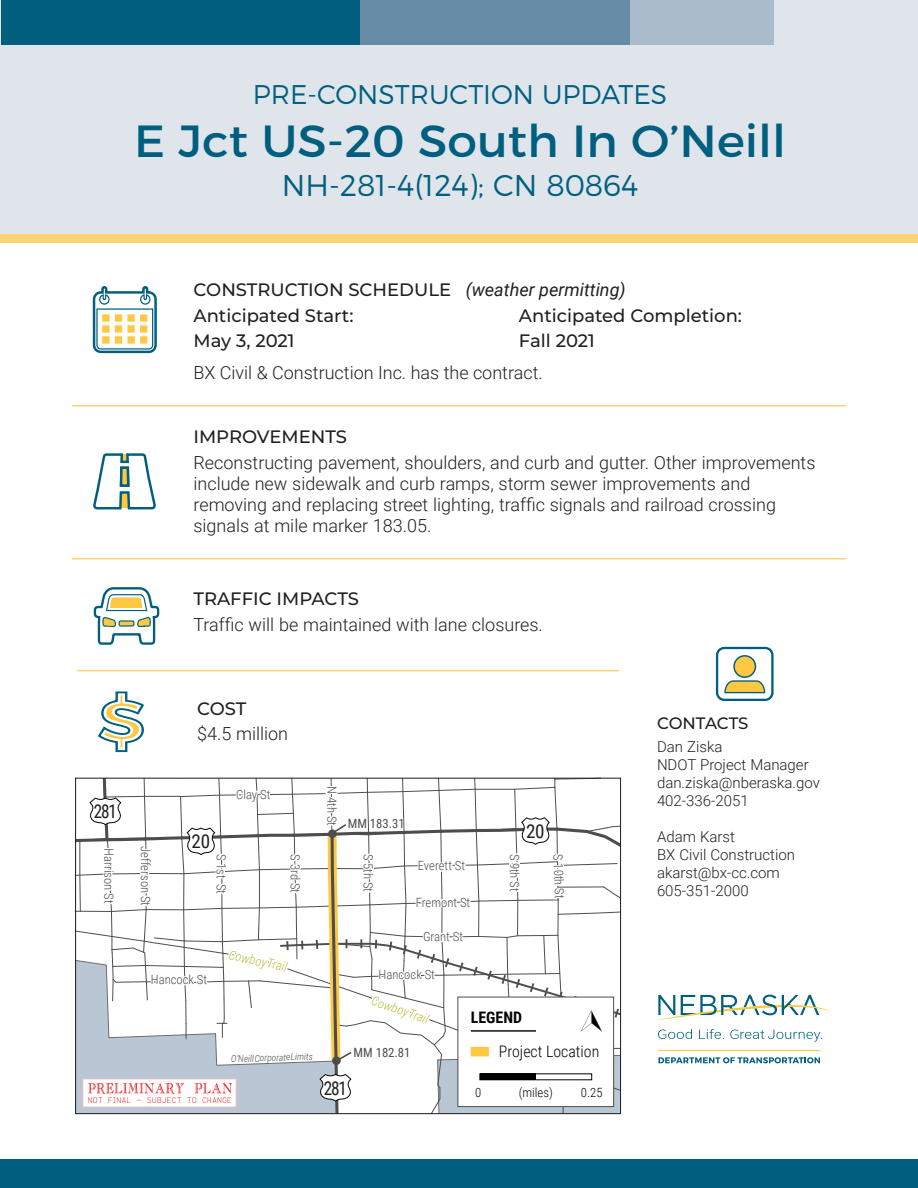
<style>
.page{position:relative;width:918px;height:1188px;background:#fff}
.page>*{position:absolute;margin:0;border:0;box-sizing:border-box;transform-origin:0 0}
.t1{font:45px "Montserrat";color:#005f7f;scale:1.05 1}
.t2{font:300 30px "Montserrat";color:#005f7f}
.t3{font:300 27px "Montserrat";color:#005f7f}
.t4{font:19.05px "Roboto Condensed";letter-spacing:-.06em;color:#201d1e;scale:.9 1}
.t5{font:19.05px "Roboto Condensed";letter-spacing:-.06em;color:#201d1e}
.t6{font:300 18px/21px "Roboto";color:#231f20}
.t7{font:500 18px/25.5px "Montserrat";color:#231f20}
.t8{font:500 16.5px "Montserrat";letter-spacing:-.01em;color:#231f20}
.t9{font:300 15.9px "Roboto Condensed";color:#040503}
.t10{font:700 15.9px "Roboto Condensed";color:#040503}
.t11{font:300 15px/18px "Roboto";color:#231f20}
.t12{font:300 12.75px "Roboto Condensed";color:#4d4d4f}
.t13{font:italic 300 12.75px "Roboto Condensed";color:#babf33}
.t14{font:12.75px "Roboto Condensed";color:#4d4d4f}
.t15{font:300 12.75px "Roboto Condensed";color:#040503}
.t16{font:italic 300 9.6px "Roboto Condensed";color:#4d4d4f}
.s1{font-family:"Roboto";font-weight:400;font-style:italic}
</style>
<div class="page">
<div style="left:1px;top:0;width:917px;height:236px;background:#dfe5eb"></div>
<div style="left:1px;top:0;width:360px;height:45px;background:#005f7f"></div>
<div style="left:360px;top:0;width:270px;height:45px;background:#678ca5"></div>
<div style="left:630px;top:0;width:144px;height:45px;background:#aabbcb"></div>
<div style="left:0;top:1159px;width:918px;height:29px;background:#005f7f"></div>
<div style="left:0;top:234px;width:918px;height:9px;background:#fed376"></div>
<hr style="left:72px;top:405px;width:774px;height:1px;background:#fed376">
<svg style="left:92px;top:286px;width:65px;height:68px"></svg>
<hr style="left:77px;top:670px;width:542px;height:1px;background:#fed376">
<svg style="left:93px;top:453px;width:63px;height:57px"></svg>
<svg style="left:93px;top:587px;width:67px;height:58px"></svg>
<div style="left:716px;top:647px;width:58px;height:54px;border:2px solid #005f7f;border-radius:7px"></div>
<div style="left:734px;top:656px;width:21px;height:21px;background:#fec843;border-radius:50%"></div>
<div style="left:733px;top:655px;width:23px;height:23px;border:1px solid #005f7f;border-radius:50%"></div>
<svg style="left:724px;top:680px;width:42px;height:14px"></svg>
<svg style="left:76px;top:778px;width:545px;height:336px"></svg>
<img style="left:82px;top:1078px;width:154px;height:29px">
<hr style="left:72px;top:558px;width:774px;height:2px;background:#fed376">
<svg style="left:98px;top:691px;width:46px;height:62px"></svg>
<svg style="left:658px;top:1057px;width:162px;height:6px"></svg>
<svg style="left:699px;top:1029px;width:25px;height:10px"></svg>
<svg style="left:656px;top:995px;width:173px;height:26px"></svg>
<hr style="left:658px;top:1050px;width:162px;height:1px;background:#fec842">
<svg style="left:658px;top:1029px;width:34px;height:10px"></svg>
<svg style="left:730px;top:1030px;width:92px;height:12px"></svg>
<h3 class="t3" style="left:253px;top:78px;width:416px">PRE-CONSTRUCTION UPDATES</h3>
<h1 class="t1" style="left:134px;top:113px;width:622px">E Jct US-20 South In O’Neill</h1>
<h2 class="t2" style="left:282px;top:167px;width:358px">NH-281-4(124); CN 80864</h2>
<p class="t7" style="left:194px;top:276px;width:434px">CONSTRUCTION SCHEDULE <span class="s1">(weather permitting)<br></span>Anticipated Start:</p>
<p class="t7" style="left:519px;top:302px;width:225px">Anticipated Completion:</p>
<p class="t7" style="left:194px;top:327px;width:103px">May 3, 2021</p>
<p class="t7" style="left:519px;top:327px;width:77px">Fall 2021</p>
<p class="t6" style="left:194px;top:361px;width:351px">BX Civil &amp; Construction Inc. has the contract.</p>
<p class="t7" style="left:194px;top:424px;width:155px">IMPROVEMENTS</p>
<p class="t6" style="left:194px;top:451px;width:623px">Reconstructing pavement, shoulders, and curb and gutter. Other improvements include new sidewalk and curb ramps, storm sewer improvements and removing and replacing street lighting, traffic signals and railroad crossing signals at mile marker 183.05.</p>
<p class="t7" style="left:194px;top:586px;width:167px">TRAFFIC IMPACTS</p>
<p class="t6" style="left:194px;top:613px;width:351px">Traffic will be maintained with lane closures.</p>
<p class="t4" style="left:94px;top:798px;width:28px">281</p>
<p class="t12" style="left:118px;top:848px;width:57px;rotate:90deg">Harrison St</p>
<p class="t7" style="left:197px;top:695px;width:51px">COST</p>
<p class="t6" style="left:197px;top:723px;width:93px">$4.5 million</p>
<p class="t12" style="left:155px;top:846px;width:61px;rotate:90deg">Jefferson St</p>
<p class="t12" style="left:236px;top:785px;width:36px">Clay St</p>
<p class="t5" style="left:192px;top:828px;width:20px">20</p>
<p class="t12" style="left:230px;top:854px;width:42px;rotate:90deg">S 1st St</p>
<p class="t12" style="left:304px;top:854px;width:40px;rotate:90deg">S 3rd St</p>
<p class="t13" style="left:231px;top:946px;width:61px;rotate:12deg">CowboyTrail</p>
<p class="t12" style="left:151px;top:971px;width:58px">Hancock St</p>
<p class="t16" style="left:231px;top:1052px;width:84px;rotate:-2deg">O’NeillCorporateLimits</p>
<p class="t12" style="left:341px;top:786px;width:41px;rotate:90deg">N 4th St</p>
<p class="t14" style="left:348px;top:814px;width:58px">MM 183.31</p>
<p class="t12" style="left:377px;top:854px;width:40px;rotate:90deg">S 5th St</p>
<p class="t12" style="left:418px;top:857px;width:49px">Everett St</p>
<p class="t12" style="left:416px;top:893px;width:56px">Fremont St</p>
<p class="t12" style="left:423px;top:927px;width:42px">Grant St</p>
<p class="t12" style="left:379px;top:966px;width:58px">Hancock St</p>
<p class="t5" style="left:526px;top:818px;width:20px">20</p>
<p class="t12" style="left:524px;top:854px;width:39px;rotate:90deg">S 9th St</p>
<p class="t12" style="left:567px;top:854px;width:46px;rotate:88deg">S ht01 tS</p>
<p class="t4" style="left:324px;top:1074px;width:28px">281</p>
<p class="t13" style="left:375px;top:992px;width:61px;rotate:19deg">CowboyTrail</p>
<p class="t14" style="left:354px;top:1043px;width:58px">MM 182.81</p>
<p class="t10" style="left:471px;top:1006px;width:53px">LEGEND</p>
<p class="t9" style="left:499px;top:1041px;width:102px">Project Location</p>
<p class="t15" style="left:475px;top:1084px;width:8px">0</p>
<p class="t15" style="left:519px;top:1084px;width:36px">(miles)</p>
<p class="t15" style="left:581px;top:1084px;width:23px">0.25</p>
<p class="t8" style="left:657px;top:712px;width:93px">CONTACTS</p>
<p class="t11" style="left:657px;top:737px;width:164px">Dan Ziska<br>NDOT Project Manager dan.ziska@nberaska.gov<br>402-336-2051</p>
<p class="t11" style="left:657px;top:827px;width:140px">Adam Karst<br>BX Civil Construction akarst@bx-cc.com<br>605-351-2000</p>
</div>
